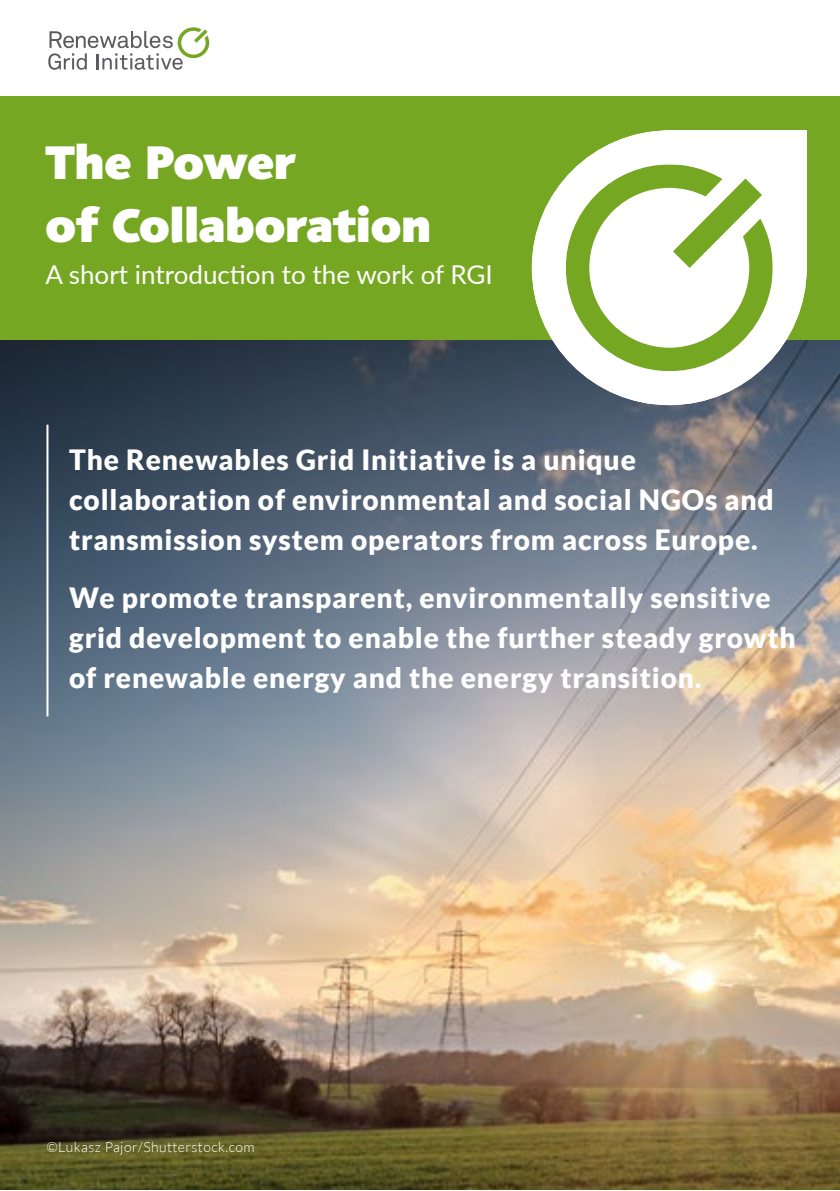
<style>
.page{position:relative;width:840px;height:1191px;background:#fff}
.page>*{position:absolute;margin:0;border:0;box-sizing:border-box;transform-origin:0 0}
.t1{font:900 48px/62.6px "Agilita LT Pro";color:#fff}
.t2{font:900 28px/40px "Lato";letter-spacing:.03em;color:#fff}
.t3{font:26px "Lato";color:#fff}
.t4{font:300 14px "Lato";letter-spacing:.03em;color:#fff}
</style>
<div class="page">
<img style="left:0;top:340px;width:839px;height:849px">
<div style="left:0;top:96px;width:839px;height:244px;background:#76a722"></div>
<svg style="left:48px;top:27px;width:161px;height:43px"></svg>
<div style="left:664px;top:130px;width:142px;height:142px;background:#fff"></div>
<div style="left:531px;top:130px;width:275px;height:275px;background:#fff;border-radius:50%"></div>
<svg style="left:565px;top:164px;width:207px;height:207px"></svg>
<svg style="left:672px;top:178px;width:89px;height:90px"></svg>
<hr style="left:46px;top:424px;width:2px;height:292px;background:#fff">
<h1 class="t1" style="left:45px;top:131px;width:387px">The Power<br>of Collaboration</h1>
<p class="t3" style="left:45px;top:256px;width:449px">A short introduction to the work of RGI</p>
<p class="t2" style="left:69px;top:439px;width:705px">The Renewables Grid Initiative is a unique collaboration of environmental and social NGOs and transmission system operators from across Europe.</p>
<p class="t2" style="left:69px;top:577px;width:727px">We promote transparent, environmentally sensitive grid development to enable the further steady growth of renewable energy and the energy transition.</p>
<p class="t4" style="left:46px;top:1139px;width:209px">©Lukasz Pajor/Shutterstock.com</p>
</div>
